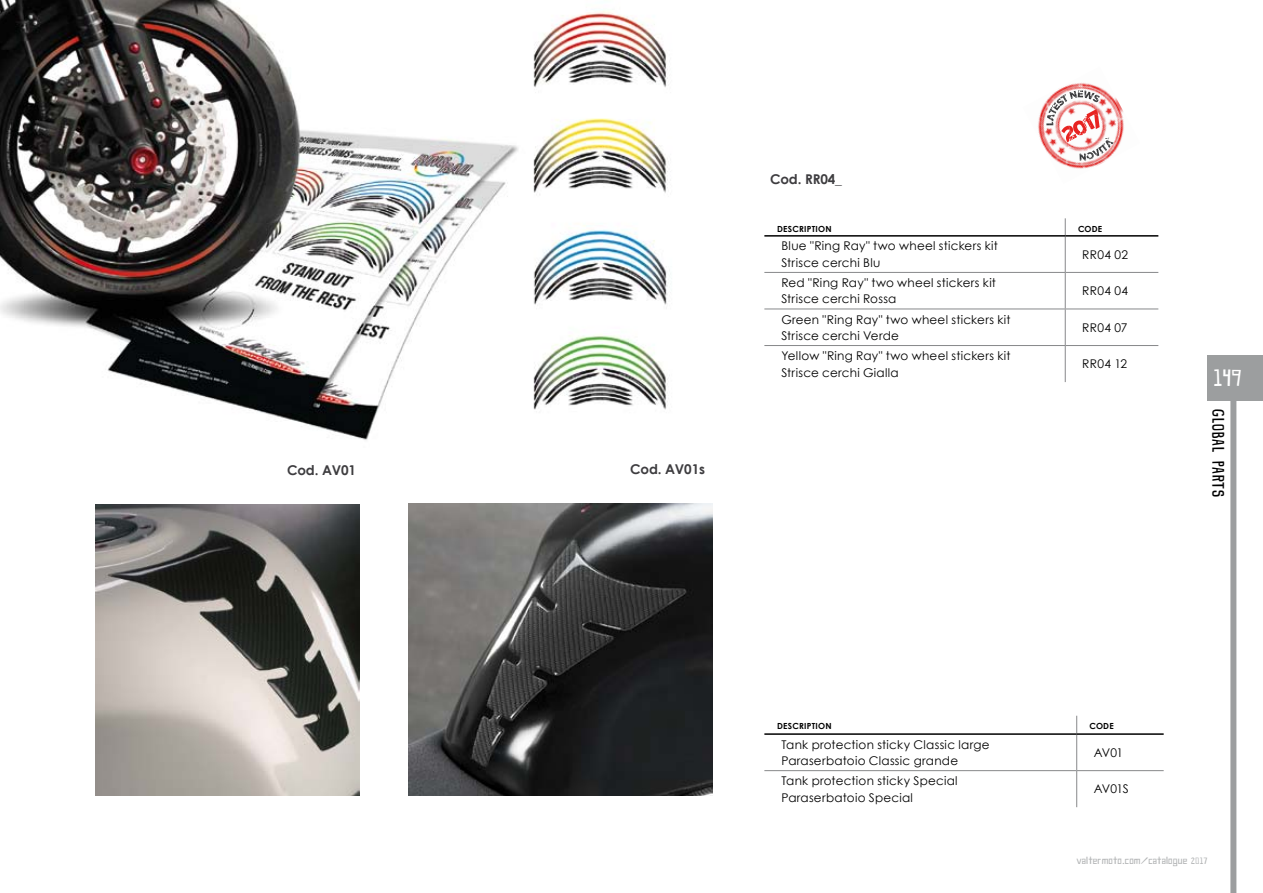
<style>
.page{position:relative;width:1263px;height:893px;background:#fff}
.page>*{position:absolute;margin:0;border:0;box-sizing:border-box;transform-origin:0 0}
.t1{font:27px "Digital Kid";color:#fff}
.t2{font:14.7px "DK Snemand";letter-spacing:.055em;color:#000}
.t3{font:700 13.5px "Century Gothic";letter-spacing:-.01em;color:#3e3d40}
.t4{font:12px/16.5px "Century Gothic";letter-spacing:.02em;color:#000}
.t5{font:10.5px "Digital Kid";letter-spacing:.075em;color:#b1b3b4}
.t6{font:700 8.4px "Century Gothic";letter-spacing:.025em;color:#000}
</style>
<div class="page">
<div style="left:1230px;top:382px;width:6px;height:511px;background:#9c9e9f"></div>
<div style="left:1208px;top:355px;width:55px;height:46px;background:#9c9e9f"></div>
<svg style="left:1076px;top:716px;width:1px;height:17px"></svg>
<hr style="left:1076px;top:735px;width:1px;height:35px;background:#87888a">
<hr style="left:764px;top:770px;width:313px;height:1px;background:#87888a">
<hr style="left:1077px;top:770px;width:87px;height:1px;background:#87888a">
<hr style="left:1076px;top:771px;width:1px;height:36px;background:#87888a">
<hr style="left:764px;top:733px;width:313px;height:2px;background:#000">
<hr style="left:1077px;top:733px;width:87px;height:2px;background:#000">
<img style="left:409px;top:504px;width:304px;height:291px">
<img style="left:95px;top:504px;width:265px;height:292px">
<svg style="left:1065px;top:218px;width:1px;height:17px"></svg>
<hr style="left:1065px;top:237px;width:1px;height:35px;background:#87888a">
<hr style="left:764px;top:272px;width:301px;height:1px;background:#87888a">
<hr style="left:1065px;top:273px;width:1px;height:36px;background:#87888a">
<hr style="left:764px;top:309px;width:301px;height:1px;background:#87888a">
<hr style="left:1065px;top:309px;width:1px;height:36px;background:#87888a">
<hr style="left:764px;top:345px;width:301px;height:1px;background:#87888a">
<hr style="left:1065px;top:346px;width:1px;height:36px;background:#87888a">
<hr style="left:764px;top:235px;width:301px;height:2px;background:#000">
<hr style="left:1065px;top:235px;width:93px;height:2px;background:#000">
<hr style="left:1065px;top:272px;width:93px;height:1px;background:#87888a">
<hr style="left:1065px;top:309px;width:93px;height:1px;background:#87888a">
<hr style="left:1065px;top:345px;width:93px;height:1px;background:#87888a">
<img style="left:0;top:0;width:668px;height:440px">
<img style="left:1038px;top:82px;width:86px;height:87px">
<svg style="left:1046px;top:90px;width:67px;height:71px"></svg>
<p class="t3" style="left:287px;top:460px;width:71px">Cod. AV01</p>
<p class="t3" style="left:630px;top:459px;width:76px">Cod. AV01s</p>
<p class="t3" style="left:770px;top:169px;width:73px">Cod. RR04_</p>
<p class="t6" style="left:777px;top:222px;width:56px">DESCRIPTION</p>
<p class="t6" style="left:1078px;top:222px;width:26px">CODE</p>
<p class="t4" style="left:781px;top:238px;width:218px">Blue "Ring Ray" two wheel stickers kit<br>Strisce cerchi Blu</p>
<p class="t4" style="left:1082px;top:246px;width:47px">RR04 02</p>
<p class="t4" style="left:781px;top:274px;width:216px">Red "Ring Ray" two wheel stickers kit<br>Strisce cerchi Rossa</p>
<p class="t4" style="left:1082px;top:282px;width:47px">RR04 04</p>
<p class="t4" style="left:781px;top:311px;width:231px">Green "Ring Ray" two wheel stickers kit<br>Strisce cerchi Verde</p>
<p class="t4" style="left:1082px;top:319px;width:47px">RR04 07</p>
<p class="t4" style="left:781px;top:347px;width:231px">Yellow "Ring Ray" two wheel stickers kit<br>Strisce cerchi Gialla</p>
<p class="t4" style="left:1082px;top:356px;width:46px">RR04 12</p>
<h1 class="t1" style="left:1214px;top:362px;width:29px">149</h1>
<p class="t2" style="left:1228px;top:409px;width:89px;rotate:90deg">global parts</p>
<p class="t6" style="left:777px;top:720px;width:56px">DESCRIPTION</p>
<p class="t6" style="left:1089px;top:720px;width:26px">CODE</p>
<p class="t4" style="left:781px;top:736px;width:210px">Tank protection sticky Classic large<br>Paraserbatoio Classic grande</p>
<p class="t4" style="left:1094px;top:744px;width:31px">AV01</p>
<p class="t4" style="left:781px;top:772px;width:178px">Tank protection sticky Special<br>Paraserbatoio Special</p>
<p class="t4" style="left:1094px;top:781px;width:37px">AV01S</p>
<p class="t5" style="left:1077px;top:855px;width:132px">valtermoto.com/catalogue 2017</p>
</div>
